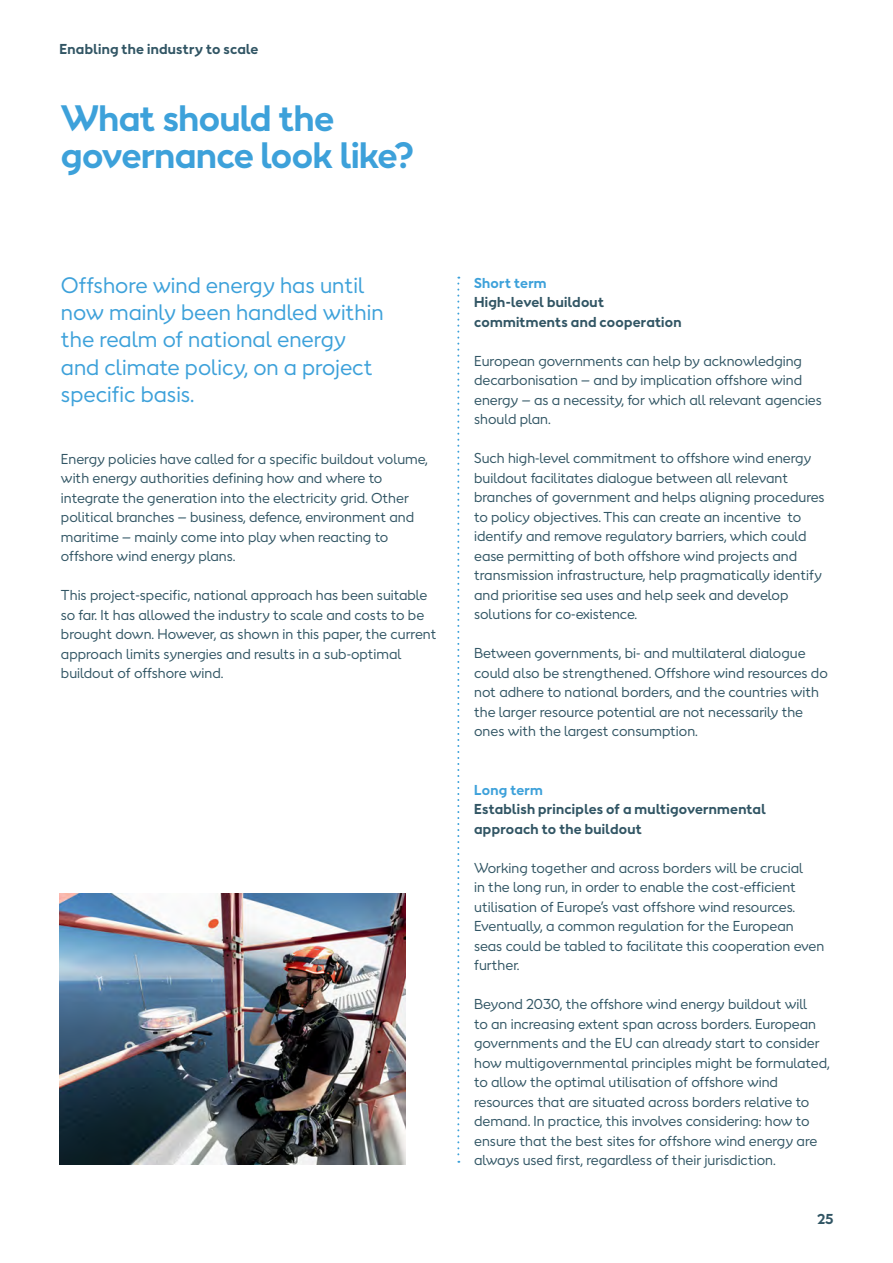
<style>
.page{position:relative;width:893px;height:1263px;background:#fff}
.page>*{position:absolute;margin:0;border:0;box-sizing:border-box;transform-origin:0 0}
.Heading_Bold{font:700 34.5px "Orsted Sans";letter-spacing:-.01em;color:#3da1da}
.Body_9_13{font:21px/27px "Orsted Sans";color:#3da1da}
.Body_9_13-2{font:13.5px/19.5px "Orsted Sans";color:#315564}
.Body_header_9_13{font:700 13.5px/19.5px "Orsted Sans";letter-spacing:.02em;color:#315564}
.Navigation{font:700 13.5px "Orsted Sans";letter-spacing:.02em;color:#315564}
.Body_9_13-3{font:700 13.5px "Orsted Sans";letter-spacing:.02em;color:#3da1da}
.Body_header_9_13-2{font:700 13.5px "Orsted Sans";letter-spacing:.015em;color:#3da1da}
</style>
<div class="page">
<img style="left:60px;top:893px;width:345px;height:271px">
<svg style="left:457px;top:277px;width:2px;height:886px"></svg>
<p class="Navigation" style="left:60px;top:40px;width:200px">Enabling the industry to scale</p>
<p class="Heading_Bold" style="left:61px;top:95px;width:275px">What should the</p>
<p class="Heading_Bold" style="left:61px;top:132px;width:355px">governance look like?</p>
<p class="Body_9_13" style="left:61px;top:272px;width:324px">Offshore wind energy has until now mainly been handled within the realm of national energy and climate policy, on a project specific basis.</p>
<p class="Body_9_13-2" style="left:61px;top:449px;width:368px">Energy policies have called for a specific buildout volume, with energy authorities defining how and where to integrate the generation into the electricity grid. Other political branches – business, defence, environment and maritime – mainly come into play when reacting to offshore wind energy plans.</p>
<p class="Body_9_13-2" style="left:61px;top:585px;width:377px">This project-specific, national approach has been suitable so far. It has allowed the industry to scale and costs to be brought down. However, as shown in this paper, the current approach limits synergies and results in a sub-optimal buildout of offshore wind.</p>
<p class="Body_9_13-3" style="left:474px;top:274px;width:74px">Short term</p>
<p class="Body_header_9_13" style="left:474px;top:293px;width:209px">High-level buildout commitments and cooperation</p>
<p class="Body_9_13-2" style="left:474px;top:351px;width:349px">European governments can help by acknowledging decarbonisation – and by implication offshore wind energy – as a necessity, for which all relevant agencies should plan.</p>
<p class="Body_9_13-2" style="left:474px;top:449px;width:352px">Such high-level commitment to offshore wind energy buildout facilitates dialogue between all relevant branches of government and helps aligning procedures to policy objectives. This can create an incentive to identify and remove regulatory barriers, which could ease permitting of both offshore wind projects and transmission infrastructure, help pragmatically identify and prioritise sea uses and help seek and develop solutions for co-existence.</p>
<p class="Body_9_13-2" style="left:474px;top:644px;width:355px">Between governments, bi- and multilateral dialogue could also be strengthened. Offshore wind resources do not adhere to national borders, and the countries with the larger resource potential are not necessarily the ones with the largest consumption.</p>
<p class="Body_header_9_13-2" style="left:474px;top:781px;width:70px">Long term</p>
<p class="Body_header_9_13" style="left:474px;top:800px;width:293px">Establish principles of a multigovernmental</p>
<p class="Body_header_9_13" style="left:474px;top:819px;width:169px">approach to the buildout</p>
<p class="Body_9_13-2" style="left:474px;top:858px;width:352px">Working together and across borders will be crucial<br>in the long run, in order to enable the cost-efficient utilisation of Europe’s vast offshore wind resources.<br>Eventually, a common regulation for the European seas could be tabled to facilitate this cooperation even further.</p>
<p class="Body_9_13-2" style="left:474px;top:994px;width:357px">Beyond 2030, the offshore wind energy buildout will<br>to an increasing extent span across borders. European governments and the EU can already start to consider how multigovernmental principles might be formulated, to allow the optimal utilisation of offshore wind resources that are situated across borders relative to demand. In practice, this involves considering: how to ensure that the best sites for offshore wind energy are always used first, regardless of their jurisdiction.</p>
<p class="Body_header_9_13" style="left:817px;top:1209px;width:18px">25</p>
</div>
